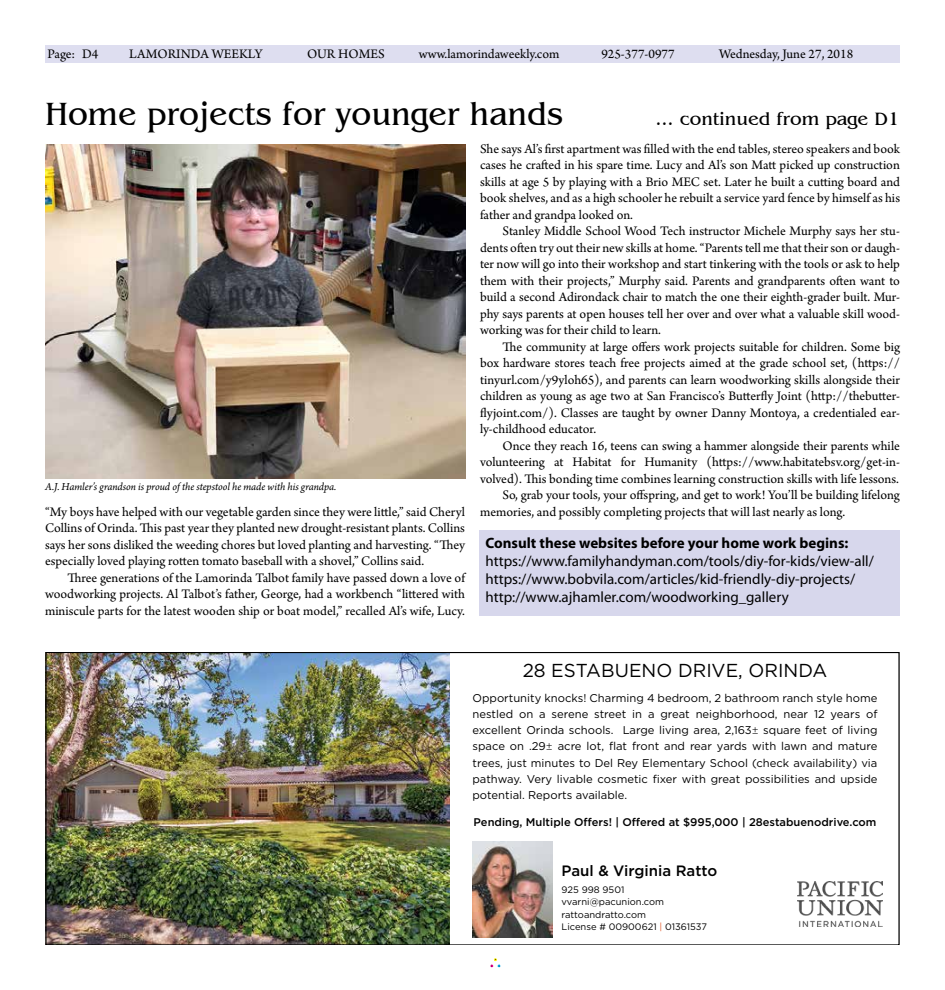
<style>
.page{position:relative;width:945px;height:990px;background:#fff}
.page>*{position:absolute;margin:0;border:0;box-sizing:border-box;transform-origin:0 0}
.t1{font:33.75px "Benguiat";color:#000;scale:.95 1}
.t2{font:18.75px "Gotham";color:#000}
.t3{font:18.75px "Benguiat";color:#000}
.t4{font:15px/18px "Myriad Pro";color:#000}
.t5{font:700 15px "Myriad Pro";color:#000}
.t6{font:500 15px "Gotham";color:#000}
.t7{font:13.75px/16.5px "Arno Pro";color:#000;text-align:justify}
.t8{font:11.25px/16.2px "Gotham";color:#000;text-align:justify}
.t9{font:italic 11.25px "Arno Pro";letter-spacing:-.005em;color:#000}
.t10{font:500 11.12px "Gotham";color:#000}
.t11{font:9.38px/12.5px "Gotham";color:#000}
.s1{font-weight:300}
.s2{color:#e15726}
</style>
<div class="page">
<div style="left:490px;top:958px;width:11px;height:10px;border:1px solid #fff"></div>
<div style="left:45px;top:45px;width:855px;height:17px;background:#dedef0"></div>
<div style="left:479px;top:530px;width:421px;height:85px;background:#d7d7ec"></div>
<img style="left:45px;top:144px;width:421px;height:335px">
<img style="left:47px;top:654px;width:403px;height:289px">
<img style="left:472px;top:842px;width:80px;height:96px">
<img style="left:798px;top:882px;width:85px;height:44px">
<p class="t7" style="left:48px;top:47px;width:52px">Page: D4</p>
<p class="t7" style="left:129px;top:47px;width:135px">LAMORINDA WEEKLY</p>
<p class="t7" style="left:307px;top:47px;width:79px">OUR HOMES</p>
<p class="t7" style="left:419px;top:47px;width:142px">www.lamorindaweekly.com</p>
<p class="t7" style="left:601px;top:47px;width:75px">925-377-0977</p>
<p class="t7" style="left:719px;top:47px;width:136px">Wednesday, June 27, 2018</p>
<h1 class="t1" style="left:45px;top:97px;width:547px">Home projects for younger hands</h1>
<h2 class="t3" style="left:656px;top:109px;width:246px">... continued from page D1</h2>
<p class="t9" style="left:45px;top:480px;width:293px">A.J. Hamler’s grandson is proud of the stepstool he made with his grandpa.</p>
<p class="t7" style="left:45px;top:504px;width:422px">“My boys have helped with our vegetable garden since they were little,” said Cheryl Collins of Orinda. This past year they planted new drought-resistant plants. Collins says her sons disliked the weeding chores but loved planting and harvesting. “They especially loved playing rotten tomato baseball with a shovel,” Collins said.</p>
<p class="t7" style="left:45px;top:570px;width:422px;text-indent:22px">Three generations of the Lamorinda Talbot family have passed down a love of woodworking projects. Al Talbot’s father, George, had a workbench “littered with miniscule parts for the latest wooden ship or boat model,” recalled Al’s wife, Lucy.</p>
<p class="t7" style="left:480px;top:141px;width:422px">She says Al’s first apartment was filled with the end tables, stereo speakers and book cases he crafted in his spare time. Lucy and Al’s son Matt picked up construction skills at age 5 by playing with a Brio MEC set. Later he built a cutting board and book shelves, and as a high schooler he rebuilt a service yard fence by himself as his father and grandpa looked on.</p>
<p class="t7" style="left:480px;top:224px;width:422px;text-indent:22px">Stanley Middle School Wood Tech instructor Michele Murphy says her stu&shy;dents often try out their new skills at home. “Parents tell me that their son or daugh&shy;ter now will go into their workshop and start tinkering with the tools or ask to help them with their projects,” Murphy said. Parents and grandparents often want to build a second Adirondack chair to match the one their eighth-grader built. Mur&shy;phy says parents at open houses tell her over and over what a valuable skill wood&shy;working was for their child to learn.</p>
<p class="t7" style="left:480px;top:339px;width:422px;text-indent:22px">The community at large offers work projects suitable for children. Some big box hardware stores teach free projects aimed at the grade school set, (https:// tinyurl.com/y9yloh65), and parents can learn woodworking skills alongside their children as young as age two at San Francisco’s Butterfly Joint (http://thebutter&shy;flyjoint.com/). Classes are taught by owner Danny Montoya, a credentialed ear&shy;ly-childhood educator.</p>
<p class="t7" style="left:503px;top:438px;width:399px">Once they reach 16, teens can swing a hammer alongside their parents while</p>
<p class="t7" style="left:480px;top:455px;width:422px">volunteering at Habitat for Humanity (https://www.habitatebsv.org/get-in-</p>
<p class="t7" style="left:480px;top:471px;width:420px">volved). This bonding time combines learning construction skills with life lessons.</p>
<p class="t7" style="left:503px;top:488px;width:399px">So, grab your tools, your offspring, and get to work! You’ll be building lifelong</p>
<p class="t7" style="left:480px;top:504px;width:367px">memories, and possibly completing projects that will last nearly as long.</p>
<p class="t5" style="left:485px;top:533px;width:365px">Consult these websites before your home work begins:</p>
<p class="t4" style="left:485px;top:551px;width:390px">https://www.familyhandyman.com/tools/diy-for-kids/view-all/ https://www.bobvila.com/articles/kid-friendly-diy-projects/ http://www.ajhamler.com/woodworking_gallery</p>
<h2 class="t2" style="left:523px;top:658px;width:306px">28 ESTABUENO DRIVE, ORINDA</h2>
<p class="t8" style="left:472px;top:689px;width:407px">Opportunity knocks! Charming 4 bedroom, 2 bathroom ranch style home nestled on a serene street in a great neighborhood, near 12 years of excellent Orinda schools. Large living area, 2,163<span class="s1">±</span> square feet of living space on .29<span class="s1">±</span> acre lot, flat front and rear yards with lawn and mature trees, just minutes to Del Rey Elementary School (check availability) via pathway. Very livable cosmetic fixer with great possibilities and upside potential. Reports available.</p>
<p class="t10" style="left:474px;top:815px;width:404px">Pending, Multiple Offers! | Offered at $995,000 | 28estabuenodrive.com</p>
<p class="t6" style="left:562px;top:861px;width:157px">Paul &amp; Virginia Ratto</p>
<p class="t11" style="left:562px;top:883px;width:147px">925 998 9501 vvarni@pacunion.com rattoandratto.com<br>License # 00900621 <span class="s2">|</span> 01361537</p>
</div>
